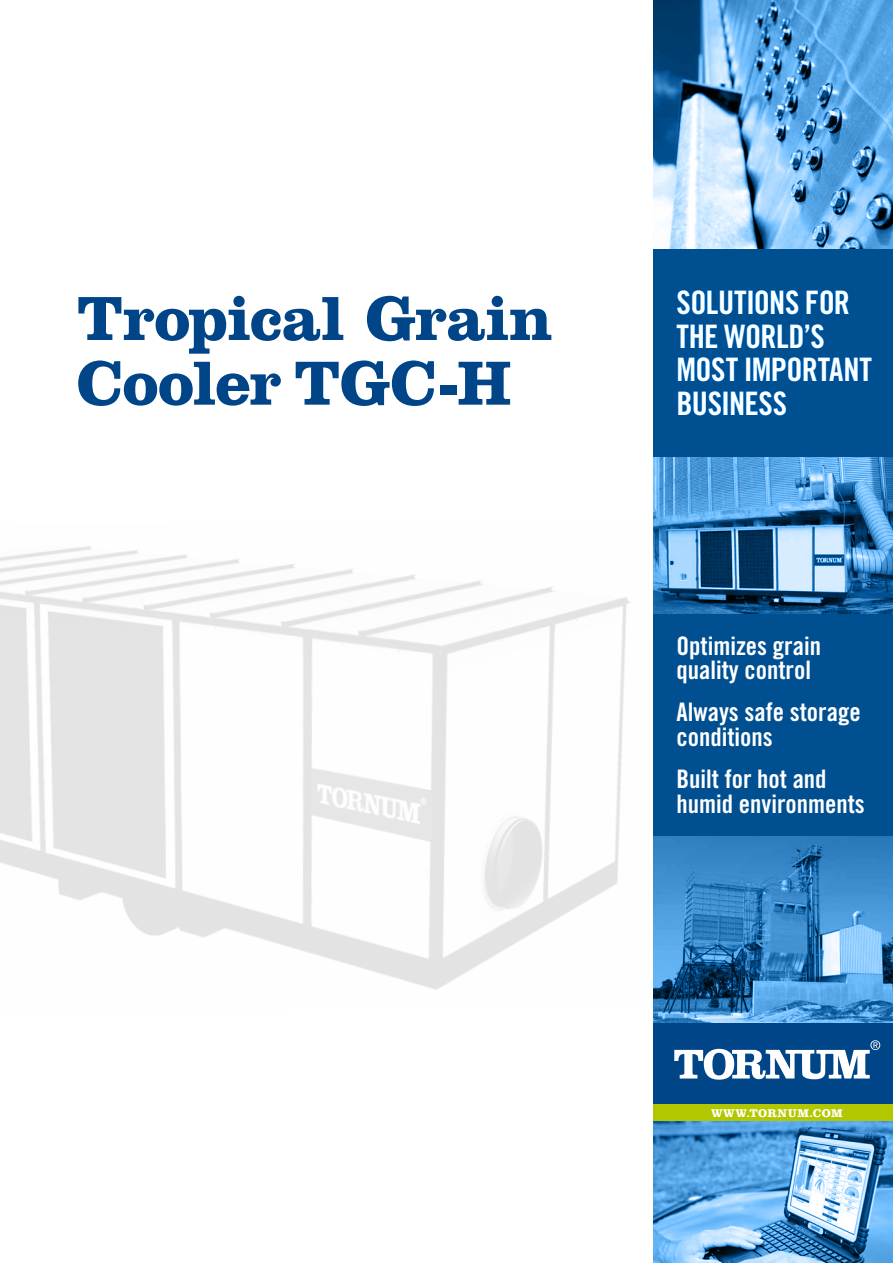
<style>
.page{position:relative;width:893px;height:1263px;background:#fff}
.page>*{position:absolute;margin:0;border:0;box-sizing:border-box;transform-origin:0 0}
.t1{font:700 64.65px/64.7px "Clarendon";letter-spacing:-.01em;color:#004588}
.t2{font:32.4px/33.6px "Trade Gothic Bold Cond Twenty";letter-spacing:-.02em;color:#fff}
.t3{font:25.5px/24.8px "Trade Gothic Bold Cond Twenty";color:#fff}
.t4{font:700 11.7px "Clarendon";letter-spacing:.035em;color:#fff}
</style>
<div class="page">
<img style="left:0;top:546px;width:631px;height:444px">
<svg style="left:653px;top:0;width:240px;height:1263px;background:#397fb8"></svg>
<div style="left:653px;top:1103px;width:240px;height:18px;background:#b1c800"></div>
<div style="left:653px;top:1024px;width:240px;height:80px;background:#004588"></div>
<svg style="left:674px;top:1040px;width:206px;height:40px"></svg>
<h1 class="t1" style="left:77px;top:284px;width:477px">Tropical Grain<br>Cooler TGC-H</h1>
<p class="t2" style="left:676px;top:286px;width:197px">SOLUTIONS FOR<br>THE WORLD’S<br>MOST IMPORTANT<br>BUSINESS</p>
<p class="t3" style="left:676px;top:633px;width:146px">Optimizes grain quality control</p>
<p class="t3" style="left:676px;top:700px;width:186px">Always safe storage conditions</p>
<p class="t3" style="left:676px;top:766px;width:190px">Built for hot and humid environments</p>
<p class="t4" style="left:711px;top:1106px;width:133px">WWW.TORNUM.COM</p>
</div>
